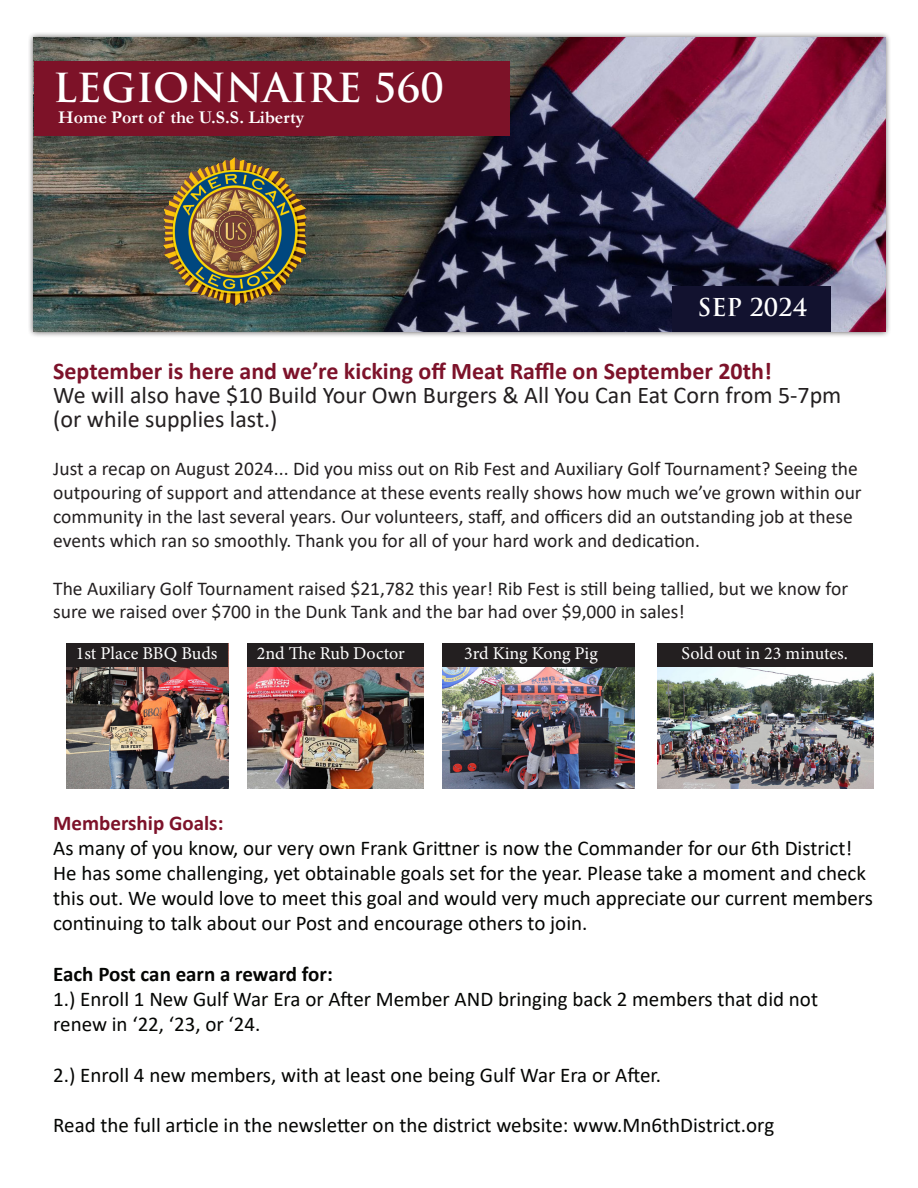
<style>
.page{position:relative;width:918px;height:1188px;background:#fff}
.page>*{position:absolute;margin:0;border:0;box-sizing:border-box;transform-origin:0 0}
.t1{font:700 39px "Trajan Pro";color:#fff}
.t2{font:24px/24px "Calibri";color:#231f20}
.t3{font:700 24px "Calibri";color:#7d122a}
.t4{font:700 24px "Trajan Pro";color:#fff}
.t5{font:21px/25.2px "Calibri";color:#040503}
.t6{font:700 21px "Calibri";color:#040503}
.t7{font:700 21px "Calibri";color:#7d122a}
.t8{font:19.5px/24px "Calibri";color:#231f20}
.t9{font:18px "Minion Pro";letter-spacing:-.005em;color:#fff}
.t10{font:700 18px "Garamond";color:#fff}
</style>
<div class="page">
<div style="left:28px;top:32px;width:864px;height:306px;background:#231f20;opacity:.75"></div>
<img style="left:34px;top:38px;width:851px;height:293px">
<div style="left:34px;top:61px;width:476px;height:74px;background:#7d1228"></div>
<img style="left:161px;top:157px;width:148px;height:149px">
<div style="left:672px;top:286px;width:159px;height:45px;background:#12122f"></div>
<img style="left:657px;top:667px;width:216px;height:122px">
<img style="left:66px;top:667px;width:162px;height:122px">
<img style="left:247px;top:667px;width:176px;height:122px">
<img style="left:443px;top:667px;width:192px;height:122px">
<div style="left:66px;top:643px;width:162px;height:24px;background:#231f20"></div>
<div style="left:247px;top:643px;width:176px;height:24px;background:#231f20"></div>
<div style="left:443px;top:643px;width:192px;height:24px;background:#231f20"></div>
<div style="left:657px;top:643px;width:216px;height:24px;background:#231f20"></div>
<p class="t1" style="left:53px;top:63px;width:392px">LEGIONNAIRE 560</p>
<p class="t10" style="left:58px;top:105px;width:248px">Home Port of the U.S.S. Liberty</p>
<p class="t4" style="left:697px;top:292px;width:111px">SEP 2024</p>
<p class="t3" style="left:53px;top:354px;width:720px">September is here and we’re kicking off Meat Raffle on September 20th!</p>
<p class="t2" style="left:53px;top:382px;width:790px">We will also have $10 Build Your Own Burgers &amp; All You Can Eat Corn from 5-7pm (or while supplies last.)</p>
<p class="t8" style="left:53px;top:456px;width:810px">Just a recap on August 2024... Did you miss out on Rib Fest and Auxiliary Golf Tournament? Seeing the outpouring of support and attendance at these events really shows how much we’ve grown within our community in the last several years. Our volunteers, staff, and officers did an outstanding job at these events which ran so smoothly. Thank you for all of your hard work and dedication.</p>
<p class="t8" style="left:53px;top:576px;width:797px;line-height:23.4px">The Auxiliary Golf Tournament raised $21,782 this year! Rib Fest is still being tallied, but we know for sure we raised over $700 in the Dunk Tank and the bar had over $9,000 in sales!</p>
<p class="t9" style="left:76px;top:641px;width:143px">1st Place BBQ Buds</p>
<p class="t9" style="left:257px;top:641px;width:149px">2nd The Rub Doctor</p>
<p class="t9" style="left:464px;top:641px;width:135px">3rd King Kong Pig</p>
<p class="t9" style="left:682px;top:641px;width:168px">Sold out in 23 minutes.</p>
<p class="t7" style="left:53px;top:808px;width:172px">Membership Goals:</p>
<p class="t5" style="left:53px;top:835px;width:821px">As many of you know, our very own Frank Grittner is now the Commander for our 6th District!<br>He has some challenging, yet obtainable goals set for the year. Please take a moment and check this out. We would love to meet this goal and would very much appreciate our current members continuing to talk about our Post and encourage others to join.</p>
<p class="t6" style="left:53px;top:959px;width:281px">Each Post can earn a reward for:</p>
<p class="t5" style="left:53px;top:986px;width:766px">1.) Enroll 1 New Gulf War Era or After Member AND bringing back 2 members that did not renew in ‘22, ‘23, or ‘24.</p>
<p class="t5" style="left:53px;top:1062px;width:609px">2.) Enroll 4 new members, with at least one being Gulf War Era or After.</p>
<p class="t5" style="left:53px;top:1112px;width:723px">Read the full article in the newsletter on the district website: www.Mn6thDistrict.org</p>
</div>
